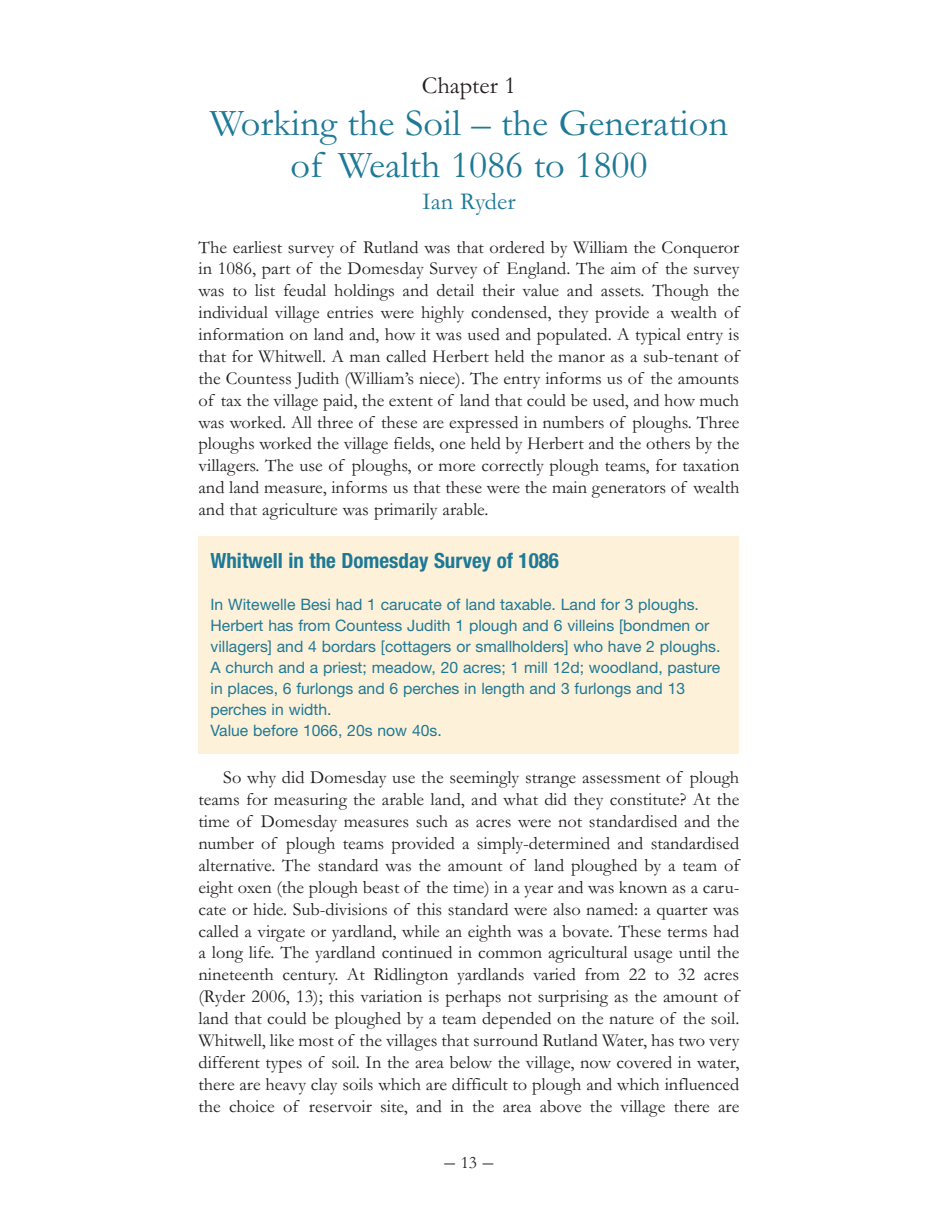
<style>
.page{position:relative;width:938px;height:1220px;background:#fff}
.page>*{position:absolute;margin:0;border:0;box-sizing:border-box;transform-origin:0 0}
.t1{font:38.5px/42px "Garamond";color:#1e7996;text-align:center}
.t2{font:24.5px "Garamond";color:#231f20}
.t3{font:24.5px "Garamond";color:#1e7996}
.t4{font:700 condensed 21px "Helvetica Neue";color:#1e7996}
.t5{font:21px "Garamond";color:#231f20}
.t6{font:18.38px/21.9px "Garamond";color:#231f20;text-align:justify}
.t7{font:15.75px/21px "Helvetica Neue";color:#1e7996}
.s1{font-size:17.5px}
</style>
<div class="page">
<div style="left:198px;top:536px;width:541px;height:218px;background:#fef1d9"></div>
<h2 class="t2" style="left:422px;top:70px;width:96px">Chapter 1</h2>
<h1 class="t1" style="left:210px;top:101px;width:520px">Working the Soil – the Generation of Wealth 1086 to 1800</h1>
<h2 class="t3" style="left:422px;top:186px;width:95px">Ian Ryder</h2>
<p class="t6" style="left:198px;top:235px;width:542px">The earliest survey of Rutland was that ordered by William the Conqueror in 1086, part of the Domesday Survey of England. The aim of the survey was to list feudal holdings and detail their value and assets. Though the individual village entries were highly condensed, they provide a wealth of information on land and, how it was used and populated. A typical entry is that for Whitwell. A man called Herbert held the manor as a sub-tenant of the Countess Judith (William’s niece). The entry informs us of the amounts of tax the village paid, the extent of land that could be used, and how much was worked. All three of these are expressed in numbers of ploughs. Three ploughs worked the village fields, one held by Herbert and the others by the villagers. The use of ploughs, or more correctly plough teams, for taxation and land measure, informs us that these were the main generators of wealth and that agriculture was primarily arable.</p>
<p class="t4" style="left:210px;top:548px;width:350px">Whitwell in the Domesday Survey of 1086</p>
<p class="t7" style="left:210px;top:594px;width:511px">In Witewelle Besi had 1 carucate of land taxable. Land for 3 ploughs.<br>Herbert has from Countess Judith 1 plough and 6 villeins [bondmen or villagers] and 4 bordars [cottagers or smallholders] who have 2 ploughs.<br>A church and a priest; meadow, 20 acres; 1 mill 12d; woodland, pasture in places, 6 furlongs and 6 perches in length and 3 furlongs and 13 perches in width.<br>Value before 1066, 20s now 40s.</p>
<p class="t6" style="left:198px;top:766px;width:542px;text-indent:25px">So why did Domesday use the seemingly strange assessment of plough teams for measuring the arable land, and what did they constitute? At the time of Domesday measures such as acres were not standardised and the number of plough teams provided a simply-determined and standardised alternative. The standard was the amount of land ploughed by a team of eight oxen (the plough beast of the time) in a year and was known as a caru&shy;cate or hide. Sub-divisions of this standard were also named: a quarter was called a virgate or yardland, while an eighth was a bovate. These terms had a long life. The yardland continued in common agricultural usage until the nineteenth century. At Ridlington yardlands varied from 22 to 32 acres (Ryder 2006, 13); this variation is perhaps not surprising as the amount of land that could be ploughed by a team depended on the nature of the soil.<br>Whitwell, like most of the villages that surround Rutland Water, has two very different types of soil. In the area below the village, now covered in water, there are heavy clay soils which are difficult to plough and which influenced the choice of reservoir site, and in the area above the village there are</p>
<p class="t5" style="left:444px;top:1147px;width:50px">–<span class="s1">13</span>–</p>
</div>
